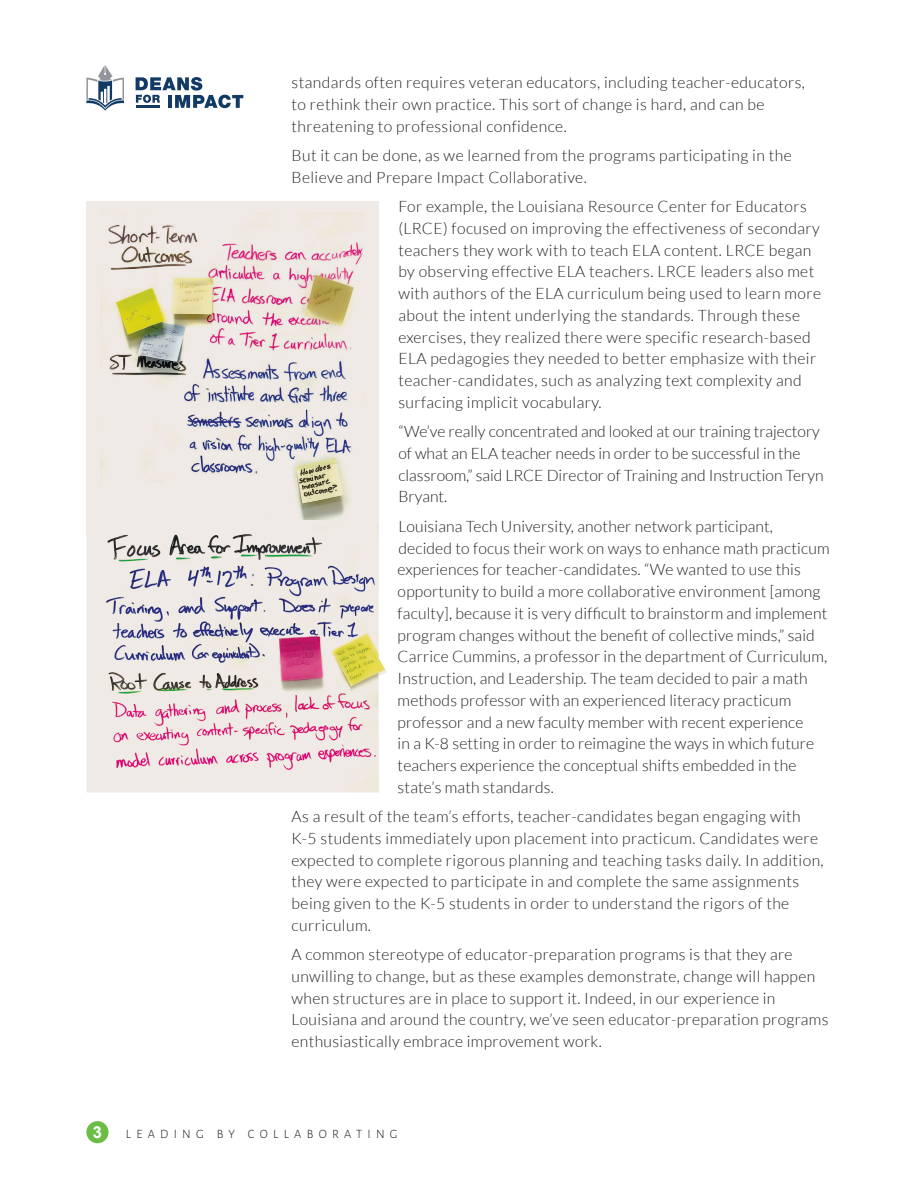
<style>
.page{position:relative;width:918px;height:1188px;background:#fff}
.page>*{position:absolute;margin:0;border:0;box-sizing:border-box;transform-origin:0 0}
.t1{font:700 16.5px "Arial";color:#fff}
.t2{font:300 15.75px/21.8px "Lato";letter-spacing:.02em;color:#231f20}
.t3{font:300 15.75px/21.8px "Lato";color:#231f20}
.t4{font:300 12.75px "Alegreya Sans";letter-spacing:.415em;color:#231f20}
</style>
<div class="page">
<div style="left:86px;top:1121px;width:23px;height:22px;background:#6cbd45;border-radius:50%"></div>
<div style="left:86px;top:201px;width:293px;height:335px;background:#efeae5"></div>
<img style="left:101px;top:213px;width:263px;height:306px">
<svg style="left:86px;top:65px;width:38px;height:46px"></svg>
<svg style="left:136px;top:77px;width:107px;height:31px"></svg>
<hr style="left:136px;top:105px;width:24px;height:3px;background:#113a64">
<div style="left:86px;top:519px;width:247px;height:274px;background:#efeae5"></div>
<img style="left:103px;top:526px;width:284px;height:267px">
<p class="t2" style="left:292px;top:72px;width:515px">standards often requires veteran educators, including teacher-educators, to rethink their own practice. This sort of change is hard, and can be threatening to professional confidence.</p>
<p class="t2" style="left:292px;top:145px;width:502px">But it can be done, as we learned from the programs participating in the<br>Believe and Prepare Impact Collaborative.</p>
<p class="t2" style="left:398px;top:196px;width:424px">For example, the Louisiana Resource Center for Educators (LRCE) focused on improving the effectiveness of secondary teachers they work with to teach ELA content. LRCE began by observing effective ELA teachers. LRCE leaders also met with authors of the ELA curriculum being used to learn more about the intent underlying the standards. Through these exercises, they realized there were specific research-based ELA pedagogies they needed to better emphasize with their teacher-candidates, such as analyzing text complexity and surfacing implicit vocabulary.</p>
<p class="t3" style="left:398px;top:421px;width:427px">“We’ve really concentrated and looked at our training trajectory of what an ELA teacher needs in order to be successful in the classroom,” said LRCE Director of Training and Instruction Teryn Bryant.</p>
<p class="t2" style="left:398px;top:515px;width:433px">Louisiana Tech University, another network participant, decided to focus their work on ways to enhance math practicum experiences for teacher-candidates. “We wanted to use this opportunity to build a more collaborative environment [among faculty], because it is very difficult to brainstorm and implement program changes without the benefit of collective minds,” said Carrice Cummins, a professor in the department of Curriculum, Instruction, and Leadership. The team decided to pair a math methods professor with an experienced literacy practicum professor and a new faculty member with recent experience<br>in a K-8 setting in order to reimagine the ways in which future teachers experience the conceptual shifts embedded in the state’s math standards.</p>
<p class="t2" style="left:292px;top:806px;width:534px">As a result of the team’s efforts, teacher-candidates began engaging with K-5 students immediately upon placement into practicum. Candidates were expected to complete rigorous planning and teaching tasks daily. In addition, they were expected to participate in and complete the same assignments being given to the K-5 students in order to understand the rigors of the curriculum.</p>
<p class="t2" style="left:292px;top:944px;width:538px">A common stereotype of educator-preparation programs is that they are unwilling to change, but as these examples demonstrate, change will happen when structures are in place to support it. Indeed, in our experience in Louisiana and around the country, we’ve seen educator-preparation programs enthusiastically embrace improvement work.</p>
<p class="t1" style="left:93px;top:1121px;width:11px">3</p>
<p class="t4" style="left:126px;top:1125px;width:273px">LEADING BY COLLABORATING</p>
</div>
